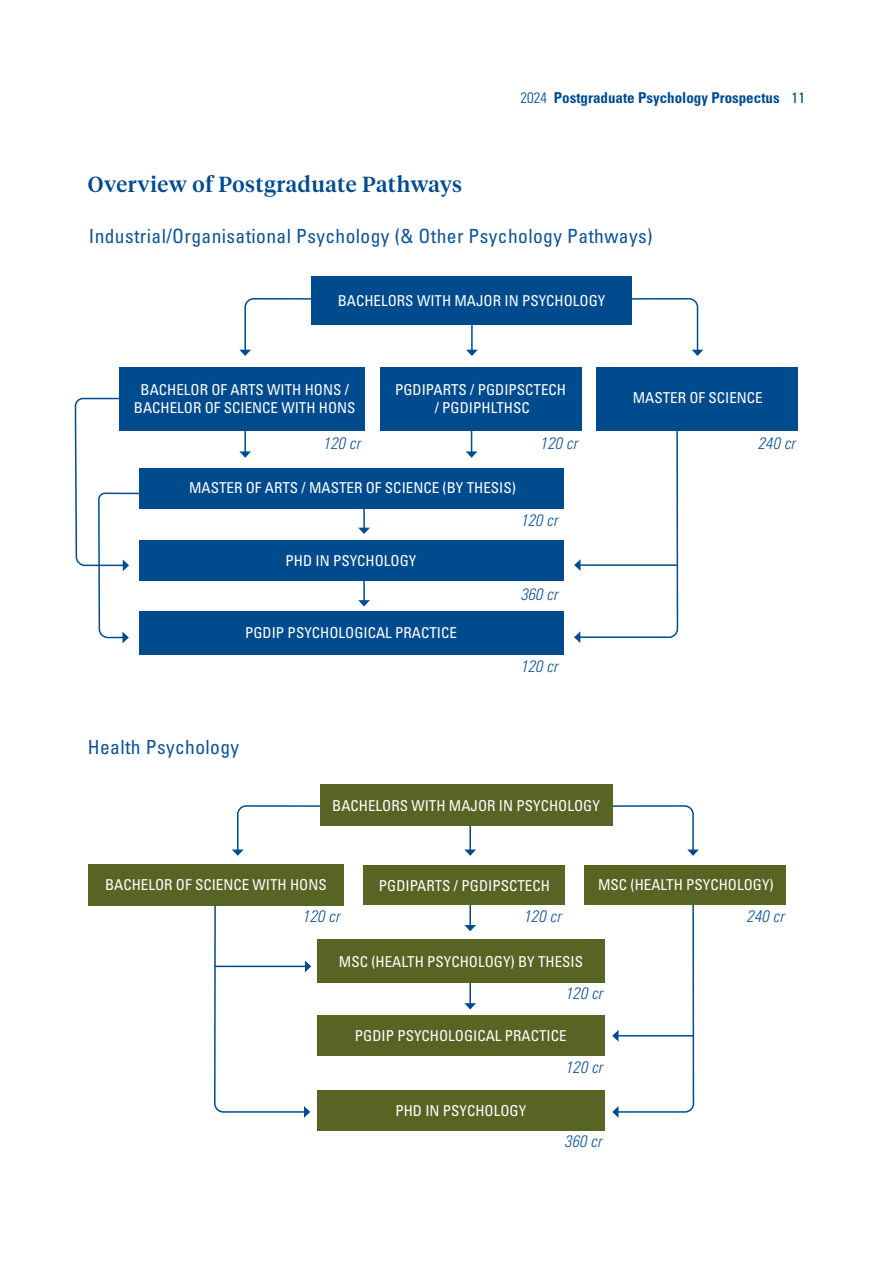
<style>
.page{position:relative;width:893px;height:1263px;background:#fff}
.page>*{position:absolute;margin:0;border:0;box-sizing:border-box;transform-origin:0 0}
.t1{font:500 21.75px "Tiempos Headline";letter-spacing:.03em;color:#004b8d}
.t2{font:condensed 19.5px "Univers LT Pro";letter-spacing:.02em;color:#0f5595}
.t3{font:italic 300 condensed 16.5px "Univers LT Pro";letter-spacing:.01em;color:#0f5595}
.t4{font:condensed 15px/18px "Univers LT Pro";color:#fff;text-align:center}
.t5{font:700 condensed 15px "Univers LT Pro";color:#004b8d}
.s1{font-weight:300}
.s2{font-weight:400}
</style>
<div class="page">
<div style="left:312px;top:277px;width:320px;height:48px;background:#004b8d"></div>
<div style="left:120px;top:367px;width:245px;height:63px;background:#004b8d"></div>
<div style="left:380px;top:367px;width:201px;height:63px;background:#004b8d"></div>
<div style="left:596px;top:367px;width:202px;height:63px;background:#004b8d"></div>
<div style="left:140px;top:468px;width:424px;height:41px;background:#004b8d"></div>
<div style="left:139px;top:540px;width:424px;height:41px;background:#004b8d"></div>
<div style="left:139px;top:611px;width:424px;height:44px;background:#004b8d"></div>
<hr style="left:471px;top:325px;width:2px;height:25px;background:#004b8d">
<svg style="left:466px;top:350px;width:12px;height:6px"></svg>
<svg style="left:239px;top:297px;width:73px;height:59px"></svg>
<hr style="left:244px;top:427px;width:2px;height:25px;background:#004b8d">
<svg style="left:239px;top:451px;width:12px;height:7px"></svg>
<svg style="left:466px;top:430px;width:11px;height:28px"></svg>
<hr style="left:363px;top:503px;width:2px;height:25px;background:#004b8d">
<svg style="left:358px;top:528px;width:12px;height:6px"></svg>
<hr style="left:363px;top:576px;width:2px;height:25px;background:#004b8d">
<svg style="left:358px;top:600px;width:12px;height:6px"></svg>
<svg style="left:74px;top:397px;width:77px;height:509px"></svg>
<svg style="left:578px;top:426px;width:101px;height:557px"></svg>
<svg style="left:574px;top:631px;width:6px;height:12px"></svg>
<hr style="left:580px;top:564px;width:97px;height:2px;background:#004b8d">
<svg style="left:574px;top:559px;width:6px;height:12px"></svg>
<div style="left:317px;top:1015px;width:288px;height:41px;background:#576423"></div>
<svg style="left:632px;top:298px;width:71px;height:58px"></svg>
<hr style="left:469px;top:825px;width:2px;height:25px;background:#004b8d">
<svg style="left:464px;top:849px;width:12px;height:7px"></svg>
<svg style="left:232px;top:805px;width:88px;height:51px"></svg>
<svg style="left:599px;top:804px;width:100px;height:52px"></svg>
<hr style="left:469px;top:901px;width:2px;height:25px;background:#004b8d">
<svg style="left:464px;top:925px;width:12px;height:6px"></svg>
<hr style="left:469px;top:979px;width:2px;height:25px;background:#004b8d">
<svg style="left:464px;top:1003px;width:12px;height:6px"></svg>
<div style="left:317px;top:1090px;width:288px;height:41px;background:#576423"></div>
<svg style="left:213px;top:905px;width:98px;height:213px"></svg>
<svg style="left:612px;top:905px;width:83px;height:213px"></svg>
<div style="left:320px;top:784px;width:292px;height:42px;background:#576423"></div>
<div style="left:88px;top:864px;width:255px;height:41px;background:#576423"></div>
<div style="left:363px;top:865px;width:201px;height:40px;background:#576423"></div>
<div style="left:584px;top:865px;width:202px;height:40px;background:#576423"></div>
<div style="left:317px;top:939px;width:288px;height:43px;background:#576423"></div>
<p class="t5" style="left:520px;top:89px;width:286px"><span class="s1">2024</span> Postgraduate Psychology Prospectus <span class="s2">11</span></p>
<h1 class="t1" style="left:88px;top:169px;width:376px">Overview of Postgraduate Pathways</h1>
<h2 class="t2" style="left:89px;top:223px;width:565px">Industrial/Organisational Psychology (&amp; Other Psychology Pathways)</h2>
<p class="t4" style="left:338px;top:291px;width:269px">BACHELORS WITH MAJOR IN PSYCHOLOGY</p>
<p class="t4" style="left:134px;top:380px;width:223px">BACHELOR OF ARTS WITH HONS /<br>BACHELOR OF SCIENCE WITH HONS</p>
<p class="t4" style="left:395px;top:380px;width:172px">PGDIPARTS / PGDIPSCTECH / PGDIPHLTHSC</p>
<p class="t4" style="left:633px;top:388px;width:132px">MASTER OF SCIENCE</p>
<p class="t3" style="left:323px;top:431px;width:39px">120 cr</p>
<p class="t3" style="left:540px;top:431px;width:39px">120 cr</p>
<p class="t3" style="left:758px;top:431px;width:39px">240 cr</p>
<p class="t4" style="left:189px;top:478px;width:328px">MASTER OF ARTS / MASTER OF SCIENCE (BY THESIS)</p>
<p class="t3" style="left:520px;top:509px;width:39px">120 cr</p>
<p class="t4" style="left:286px;top:551px;width:132px">PHD IN PSYCHOLOGY</p>
<p class="t4" style="left:245px;top:624px;width:213px">PGDIP PSYCHOLOGICAL PRACTICE</p>
<h2 class="t2" style="left:88px;top:734px;width:153px">Health Psychology</h2>
<p class="t3" style="left:520px;top:583px;width:39px">360 cr</p>
<p class="t3" style="left:520px;top:655px;width:39px">120 cr</p>
<p class="t4" style="left:332px;top:796px;width:269px">BACHELORS WITH MAJOR IN PSYCHOLOGY</p>
<p class="t4" style="left:105px;top:876px;width:223px">BACHELOR OF SCIENCE WITH HONS</p>
<p class="t4" style="left:379px;top:876px;width:172px">PGDIPARTS / PGDIPSCTECH</p>
<p class="t4" style="left:598px;top:875px;width:177px">MSC (HEALTH PSYCHOLOGY)</p>
<p class="t3" style="left:302px;top:905px;width:39px">120 cr</p>
<p class="t3" style="left:523px;top:905px;width:39px">120 cr</p>
<p class="t3" style="left:747px;top:905px;width:39px">240 cr</p>
<p class="t4" style="left:339px;top:952px;width:246px">MSC (HEALTH PSYCHOLOGY) BY THESIS</p>
<p class="t3" style="left:565px;top:982px;width:39px">120 cr</p>
<p class="t4" style="left:355px;top:1026px;width:213px">PGDIP PSYCHOLOGICAL PRACTICE</p>
<p class="t4" style="left:395px;top:1101px;width:132px">PHD IN PSYCHOLOGY</p>
<p class="t3" style="left:565px;top:1055px;width:39px">120 cr</p>
<p class="t3" style="left:564px;top:1130px;width:39px">360 cr</p>
</div>
